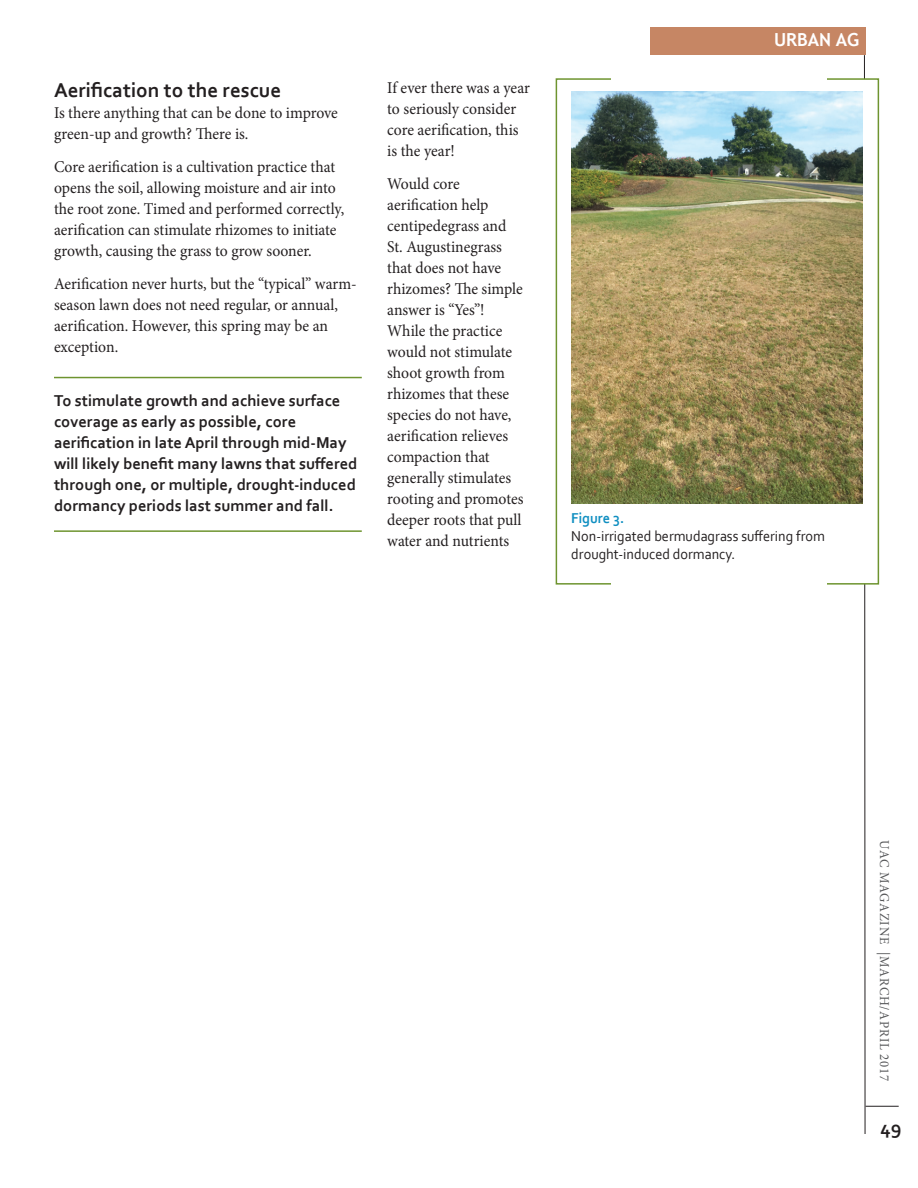
<style>
.page{position:relative;width:918px;height:1188px;background:#fff}
.page>*{position:absolute;margin:0;border:0;box-sizing:border-box;transform-origin:0 0}
.t1{font:700 21px "Corbel";color:#231f20}
.t2{font:700 19.5px "Corbel";color:#231f20}
.t3{font:700 18px "Trebuchet MS";color:#fff}
.t4{font:16.5px/21px "Minion Pro";color:#231f20;scale:.95 1}
.t5{font:700 16.5px/21px "Corbel";color:#231f20}
.t6{font:15px/18px "Corbel";color:#231f20;scale:.95 1}
.t7{font:700 15px "Corbel";color:#108fc1;scale:.95 1}
.t8{font:13.5px "Minion Pro";letter-spacing:.06em;color:#57585a;scale:.95 1}
</style>
<div class="page">
<hr style="left:866px;top:1106px;width:33px;height:1px;background:#231f20">
<svg style="left:864px;top:55px;width:2px;height:1079px"></svg>
<div style="left:650px;top:27px;width:216px;height:28px;background:#c68664"></div>
<div style="left:556px;top:78px;width:323px;height:507px;background:#fff;border:2px solid #6e942f"></div>
<div style="left:611px;top:69px;width:216px;height:525px;background:#fff"></div>
<img style="left:571px;top:92px;width:292px;height:411px">
<hr style="left:54px;top:377px;width:308px;height:1px;background:#6e942f">
<hr style="left:54px;top:530px;width:308px;height:2px;background:#6e942f">
<p class="t1" style="left:54px;top:77px;width:229px">Aerification to the rescue</p>
<p class="t4" style="left:54px;top:102px;width:300px">Is there anything that can be done to improve green-up and growth? There is.</p>
<p class="t4" style="left:54px;top:156px;width:307px">Core aerification is a cultivation practice that opens the soil, allowing moisture and air into the root zone. Timed and performed correctly, aerification can stimulate rhizomes to initiate growth, causing the grass to grow sooner.</p>
<p class="t4" style="left:54px;top:273px;width:320px">Aerification never hurts, but the “typical” warm&shy;season lawn does not need regular, or annual, aerification. However, this spring may be an exception.</p>
<p class="t5" style="left:54px;top:389px;width:305px">To stimulate growth and achieve surface coverage as early as possible, core aerification in late April through mid-May will likely benefit many lawns that suffered through one, or multiple, drought-induced dormancy periods last summer and fall.</p>
<p class="t4" style="left:387px;top:77px;width:152px">If ever there was a year to seriously consider core aerification, this is the year!</p>
<p class="t4" style="left:387px;top:173px;width:145px">Would core aerification help centipedegrass and<br>St. Augustinegrass that does not have rhizomes? The simple answer is “Yes”!<br>While the practice would not stimulate shoot growth from rhizomes that these species do not have, aerification relieves compaction that generally stimulates rooting and promotes deeper roots that pull water and nutrients</p>
<p class="t3" style="left:774px;top:28px;width:87px">URBAN AG</p>
<p class="t7" style="left:571px;top:509px;width:57px">Figure 3.</p>
<p class="t6" style="left:571px;top:527px;width:268px">Non-irrigated bermudagrass suffering from drought-induced dormancy.</p>
<p class="t8" style="left:893px;top:840px;width:255px;rotate:90deg">UAC MAGAZINE |MARCH/APRIL 2017</p>
<p class="t2" style="left:881px;top:1115px;width:23px">49</p>
</div>
